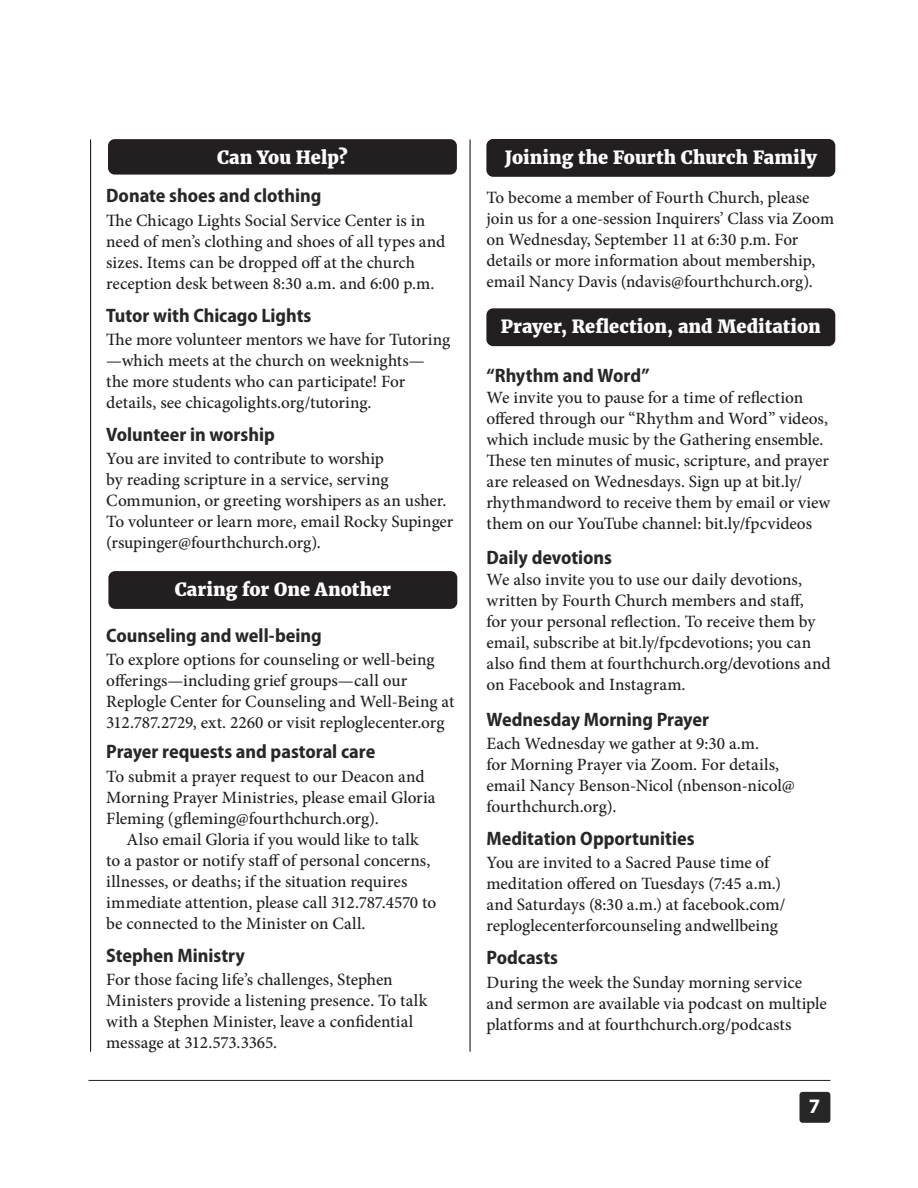
<style>
.page{position:relative;width:918px;height:1188px;background:#fff}
.page>*{position:absolute;margin:0;border:0;box-sizing:border-box;transform-origin:0 0}
.t1{font:700 20.7px "Myriad Pro";color:#fff}
.t2{font:700 semi-condensed 19.5px "Myriad Pro";color:#272728}
.t3{font:800 18px "Merriweather";letter-spacing:.005em;color:#fff}
.t4{font:500 17.25px/21px "Minion Pro";letter-spacing:-.005em;color:#231f20}
</style>
<div class="page">
<div style="left:800px;top:1092px;width:30px;height:31px;background:#272728;border-radius:3px"></div>
<hr style="left:89px;top:1080px;width:741px;height:1px;background:#231f20">
<hr style="left:470px;top:139px;width:1px;height:913px;background:#231f20">
<hr style="left:90px;top:139px;width:1px;height:913px;background:#231f20">
<div style="left:486px;top:308px;width:349px;height:38px;background:#231f20;border-radius:7px"></div>
<div style="left:108px;top:139px;width:349px;height:36px;background:#231f20;border-radius:7px"></div>
<div style="left:108px;top:571px;width:349px;height:38px;background:#231f20;border-radius:7px"></div>
<div style="left:486px;top:139px;width:349px;height:38px;background:#231f20;border-radius:7px"></div>
<p class="t3" style="left:217px;top:146px;width:132px">Can You Help?</p>
<p class="t2" style="left:106px;top:185px;width:216px">Donate shoes and clothing</p>
<p class="t4" style="left:106px;top:210px;width:341px">The Chicago Lights Social Service Center is in need of men’s clothing and shoes of all types and sizes. Items can be dropped off at the church reception desk between 8:30 a.m. and 6:00 p.m.</p>
<p class="t2" style="left:106px;top:304px;width:207px">Tutor with Chicago Lights</p>
<p class="t4" style="left:106px;top:329px;width:345px">The more volunteer mentors we have for Tutoring —which meets at the church on weeknights—</p>
<p class="t4" style="left:106px;top:371px;width:300px">the more students who can participate! For details, see chicagolights.org/tutoring.</p>
<p class="t2" style="left:106px;top:423px;width:170px">Volunteer in worship</p>
<p class="t4" style="left:106px;top:448px;width:349px">You are invited to contribute to worship<br>by reading scripture in a service, serving Communion, or greeting worshipers as an usher.<br>To volunteer or learn more, email Rocky Supinger (rsupinger@fourthchurch.org).</p>
<p class="t3" style="left:175px;top:578px;width:218px">Caring for One Another</p>
<p class="t2" style="left:106px;top:625px;width:217px">Counseling and well-being</p>
<p class="t4" style="left:106px;top:649px;width:350px">To explore options for counseling or well-being offerings—including grief groups—call our Replogle Center for Counseling and Well-Being at 312.787.2729, ext. 2260 or visit reploglecenter.org</p>
<p class="t2" style="left:106px;top:741px;width:271px">Prayer requests and pastoral care</p>
<p class="t4" style="left:106px;top:766px;width:331px">To submit a prayer request to our Deacon and<br>Morning Prayer Ministries, please email Gloria<br>Fleming (gfleming@fourthchurch.org).</p>
<p class="t4" style="left:106px;top:829px;width:331px;text-indent:20px">Also email Gloria if you would like to talk to a pastor or notify staff of personal concerns, illnesses, or deaths; if the situation requires immediate attention, please call 312.787.4570 to be connected to the Minister on Call.</p>
<p class="t2" style="left:106px;top:944px;width:140px">Stephen Ministry</p>
<p class="t4" style="left:106px;top:969px;width:323px">For those facing life’s challenges, Stephen Ministers provide a listening presence. To talk with a Stephen Minister, leave a confidential message at 312.573.3365.</p>
<p class="t3" style="left:505px;top:146px;width:313px">Joining the Fourth Church Family</p>
<p class="t4" style="left:487px;top:187px;width:349px">To become a member of Fourth Church, please join us for a one-session Inquirers’ Class via Zoom on Wednesday, September 11 at 6:30 p.m. For details or more information about membership, email Nancy Davis (ndavis@fourthchurch.org).</p>
<p class="t3" style="left:501px;top:316px;width:322px">Prayer, Reflection, and Meditation</p>
<p class="t2" style="left:487px;top:364px;width:164px">“Rhythm and Word”</p>
<p class="t4" style="left:487px;top:387px;width:345px">We invite you to pause for a time of reflection offered through our “Rhythm and Word” videos, which include music by the Gathering ensemble.<br>These ten minutes of music, scripture, and prayer are released on Wednesdays. Sign up at bit.ly/ rhythmandword to receive them by email or view them on our YouTube channel: bit.ly/fpcvideos</p>
<p class="t2" style="left:487px;top:547px;width:127px">Daily devotions</p>
<p class="t4" style="left:487px;top:569px;width:346px">We also invite you to use our daily devotions, written by Fourth Church members and staff,<br>for your personal reflection. To receive them by email, subscribe at bit.ly/fpcdevotions; you can also find them at fourthchurch.org/devotions and on Facebook and Instagram.</p>
<p class="t2" style="left:487px;top:708px;width:224px">Wednesday Morning Prayer</p>
<p class="t4" style="left:487px;top:733px;width:310px">Each Wednesday we gather at 9:30 a.m.<br>for Morning Prayer via Zoom. For details, email Nancy Benson-Nicol (nbenson-nicol@ fourthchurch.org).</p>
<p class="t2" style="left:487px;top:828px;width:210px">Meditation Opportunities</p>
<p class="t4" style="left:487px;top:852px;width:300px">You are invited to a Sacred Pause time of meditation offered on Tuesdays (7:45 a.m.) and Saturdays (8:30 a.m.) at facebook.com/ reploglecenterforcounseling andwellbeing</p>
<p class="t2" style="left:487px;top:947px;width:73px">Podcasts</p>
<p class="t4" style="left:487px;top:972px;width:342px">During the week the Sunday morning service and sermon are available via podcast on multiple platforms and at fourthchurch.org/podcasts</p>
<p class="t1" style="left:809px;top:1093px;width:13px">7</p>
</div>
